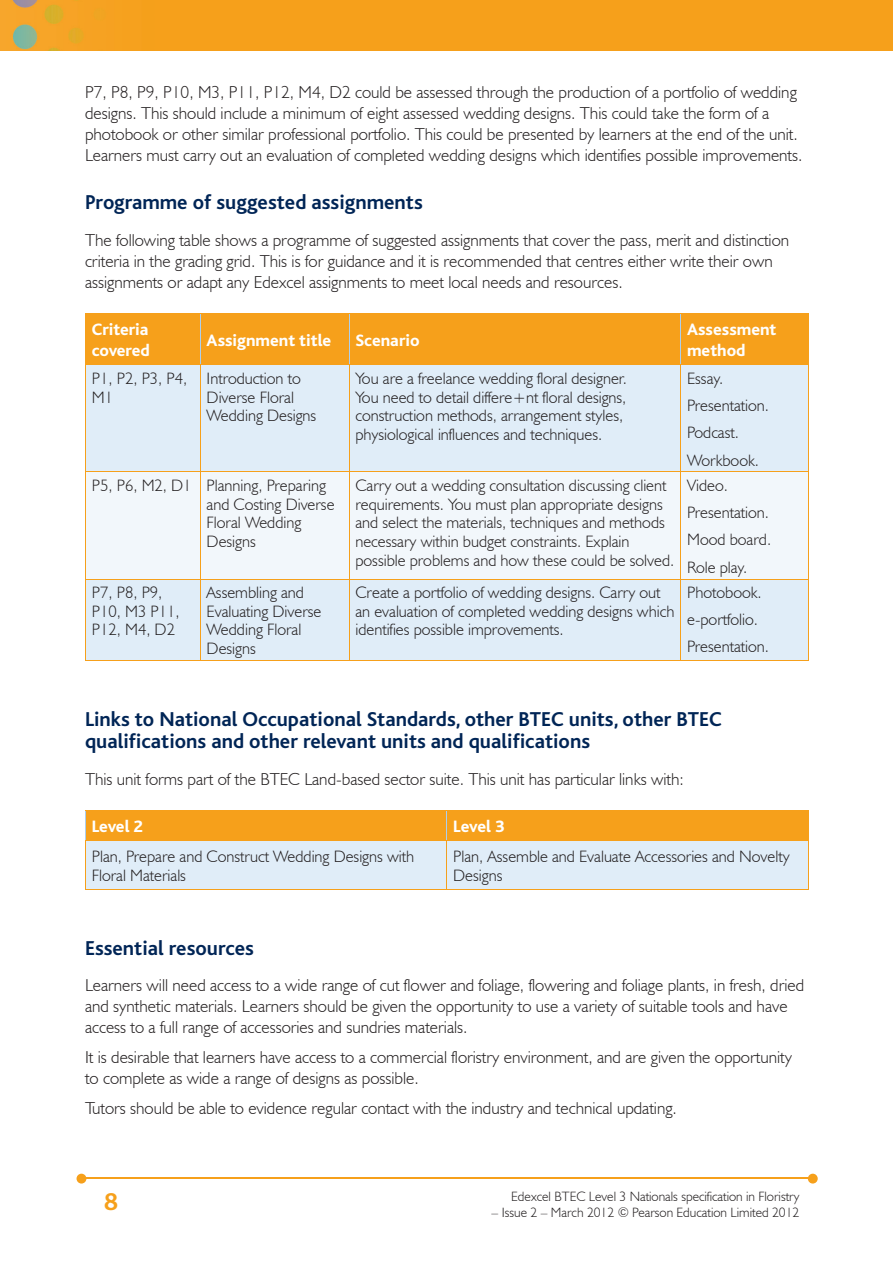
<style>
.page{position:relative;width:893px;height:1263px;background:#fff}
.page>*{position:absolute;margin:0;border:0;box-sizing:border-box;transform-origin:0 0}
.t1{font:700 25.5px "Bliss";color:#f6a01b}
.t2{font:700 21px/22.5px "Bliss";color:#002556}
.t3{font:300 17.25px/21px "Humanist 521 BT";color:#231f20}
.t4{font:800 17.25px/21px "Bliss";color:#fff}
.t5{font:300 16.5px/18.8px "Humanist 521 BT";color:#231f20}
.t6{font:300 13.5px "Humanist 521 BT";color:#231f20}
</style>
<div class="page">
<img style="left:0;top:0;width:893px;height:51px">
<hr style="left:82px;top:1178px;width:728px;height:1px;background:#f6a01b">
<svg style="left:808px;top:1174px;width:10px;height:9px"></svg>
<svg style="left:77px;top:1174px;width:9px;height:9px"></svg>
<div style="left:86px;top:314px;width:722px;height:50px;background:#f6a01b"></div>
<div style="left:86px;top:365px;width:722px;height:295px;background:#e0edf8"></div>
<div style="left:86px;top:473px;width:722px;height:106px;background:#f2f7fb"></div>
<hr style="left:200px;top:314px;width:1px;height:50px;background:#accfed">
<hr style="left:349px;top:314px;width:1px;height:50px;background:#accfed">
<hr style="left:680px;top:314px;width:1px;height:50px;background:#accfed">
<hr style="left:85px;top:364px;width:115px;height:1px;background:#f6a01b">
<hr style="left:200px;top:364px;width:149px;height:1px;background:#f6a01b">
<hr style="left:349px;top:364px;width:332px;height:1px;background:#f6a01b">
<hr style="left:681px;top:364px;width:128px;height:1px;background:#f6a01b">
<hr style="left:85px;top:314px;width:1px;height:50px;background:#f6a01b">
<hr style="left:808px;top:314px;width:1px;height:50px;background:#f6a01b">
<hr style="left:85px;top:313px;width:115px;height:1px;background:#f6a01b">
<hr style="left:200px;top:313px;width:149px;height:1px;background:#f6a01b">
<hr style="left:349px;top:313px;width:332px;height:1px;background:#f6a01b">
<hr style="left:681px;top:313px;width:128px;height:1px;background:#f6a01b">
<hr style="left:200px;top:472px;width:1px;height:107px;background:#f6a01b">
<hr style="left:349px;top:472px;width:1px;height:107px;background:#f6a01b">
<hr style="left:680px;top:472px;width:1px;height:107px;background:#f6a01b">
<hr style="left:85px;top:472px;width:1px;height:107px;background:#f6a01b">
<hr style="left:808px;top:472px;width:1px;height:107px;background:#f6a01b">
<hr style="left:200px;top:579px;width:1px;height:81px;background:#f6a01b">
<hr style="left:349px;top:579px;width:1px;height:81px;background:#f6a01b">
<hr style="left:680px;top:579px;width:1px;height:81px;background:#f6a01b">
<hr style="left:85px;top:660px;width:115px;height:1px;background:#f6a01b">
<hr style="left:200px;top:660px;width:149px;height:1px;background:#f6a01b">
<hr style="left:349px;top:660px;width:332px;height:1px;background:#f6a01b">
<hr style="left:681px;top:660px;width:128px;height:1px;background:#f6a01b">
<hr style="left:85px;top:579px;width:1px;height:81px;background:#f6a01b">
<hr style="left:808px;top:579px;width:1px;height:81px;background:#f6a01b">
<hr style="left:85px;top:579px;width:115px;height:1px;background:#f6a01b">
<hr style="left:200px;top:579px;width:149px;height:1px;background:#f6a01b">
<hr style="left:349px;top:579px;width:332px;height:1px;background:#f6a01b">
<hr style="left:681px;top:579px;width:128px;height:1px;background:#f6a01b">
<hr style="left:85px;top:365px;width:1px;height:107px;background:#f6a01b">
<hr style="left:85px;top:472px;width:115px;height:1px;background:#f6a01b">
<hr style="left:200px;top:365px;width:1px;height:107px;background:#f6a01b">
<hr style="left:200px;top:472px;width:149px;height:1px;background:#f6a01b">
<hr style="left:349px;top:365px;width:1px;height:107px;background:#f6a01b">
<hr style="left:349px;top:472px;width:332px;height:1px;background:#f6a01b">
<hr style="left:680px;top:365px;width:1px;height:107px;background:#f6a01b">
<hr style="left:808px;top:365px;width:1px;height:107px;background:#f6a01b">
<hr style="left:681px;top:472px;width:128px;height:1px;background:#f6a01b">
<svg style="left:85px;top:811px;width:724px;height:78px;background:#e8cfa4"></svg>
<hr style="left:85px;top:810px;width:362px;height:1px;background:#f6a01b">
<hr style="left:447px;top:810px;width:362px;height:1px;background:#f6a01b">
<hr style="left:85px;top:889px;width:362px;height:1px;background:#f6a01b">
<hr style="left:85px;top:841px;width:1px;height:48px;background:#f6a01b">
<hr style="left:85px;top:840px;width:362px;height:1px;background:#f6a01b">
<hr style="left:447px;top:889px;width:362px;height:1px;background:#f6a01b">
<hr style="left:446px;top:841px;width:1px;height:48px;background:#f6a01b">
<hr style="left:808px;top:841px;width:1px;height:48px;background:#f6a01b">
<hr style="left:447px;top:840px;width:362px;height:1px;background:#f6a01b">
<p class="t3" style="left:85px;top:81px;width:719px">P7, P8, P9, P10, M3, P11, P12, M4, D2 could be assessed through the production of a portfolio of wedding designs. This should include a minimum of eight assessed wedding designs. This could take the form of a photobook or other similar professional portfolio. This could be presented by learners at the end of the unit.<br>Learners must carry out an evaluation of completed wedding designs which identifies possible improvements.</p>
<p class="t2" style="left:85px;top:192px;width:339px">Programme of suggested assignments</p>
<p class="t3" style="left:85px;top:229px;width:706px">The following table shows a programme of suggested assignments that cover the pass, merit and distinction criteria in the grading grid. This is for guidance and it is recommended that centres either write their own assignments or adapt any Edexcel assignments to meet local needs and resources.</p>
<p class="t4" style="left:92px;top:320px;width:60px">Criteria covered</p>
<p class="t4" style="left:207px;top:330px;width:126px">Assignment title</p>
<p class="t4" style="left:355px;top:330px;width:66px">Scenario</p>
<p class="t4" style="left:687px;top:320px;width:91px">Assessment method</p>
<p class="t5" style="left:92px;top:368px;width:97px">P1, P2, P3, P4,<br>M1</p>
<p class="t5" style="left:207px;top:368px;width:111px">Introduction to<br>Diverse Floral<br>Wedding Designs</p>
<p class="t5" style="left:355px;top:368px;width:273px">You are a freelance wedding floral designer.<br>You need to detail differe+nt floral designs, construction methods, arrangement styles, physiological influences and techniques.</p>
<p class="t5" style="left:687px;top:364px;width:83px;line-height:27.3px">Essay.<br>Presentation.<br>Podcast.<br>Workbook.</p>
<p class="t5" style="left:207px;top:475px;width:129px;text-indent:-115px">P5, P6, M2, D1 Planning, Preparing and Costing Diverse<br>Floral Wedding<br>Designs</p>
<p class="t5" style="left:355px;top:475px;width:320px">Carry out a wedding consultation discussing client requirements. You must plan appropriate designs and select the materials, techniques and methods necessary within budget constraints. Explain possible problems and how these could be solved.</p>
<p class="t5" style="left:687px;top:471px;width:86px;line-height:27.3px">Video.<br>Presentation.<br>Mood board.<br>Role play.</p>
<p class="t5" style="left:92px;top:583px;width:89px">P7, P8, P9,<br>P10, M3 P11,<br>P12, M4, D2</p>
<p class="t5" style="left:207px;top:583px;width:116px">Assembling and<br>Evaluating Diverse<br>Wedding Floral<br>Designs</p>
<p class="t5" style="left:355px;top:582px;width:320px">Create a portfolio of wedding designs. Carry out an evaluation of completed wedding designs which identifies possible improvements.</p>
<p class="t5" style="left:687px;top:578px;width:83px;line-height:27.3px">Photobook. e-portfolio.<br>Presentation.</p>
<p class="t2" style="left:85px;top:708px;width:638px">Links to National Occupational Standards, other BTEC units, other BTEC qualifications and other relevant units and qualifications</p>
<p class="t3" style="left:85px;top:768px;width:600px">This unit forms part of the BTEC Land-based sector suite. This unit has particular links with:</p>
<p class="t4" style="left:92px;top:817px;width:53px">Level 2</p>
<p class="t4" style="left:453px;top:817px;width:53px">Level 3</p>
<p class="t5" style="left:92px;top:847px;width:324px">Plan, Prepare and Construct Wedding Designs with<br>Floral Materials</p>
<p class="t5" style="left:453px;top:847px;width:338px">Plan, Assemble and Evaluate Accessories and Novelty<br>Designs</p>
<p class="t2" style="left:85px;top:937px;width:170px">Essential resources</p>
<p class="t3" style="left:85px;top:974px;width:721px">Learners will need access to a wide range of cut flower and foliage, flowering and foliage plants, in fresh, dried and synthetic materials. Learners should be given the opportunity to use a variety of suitable tools and have access to a full range of accessories and sundries materials.</p>
<p class="t3" style="left:85px;top:1046px;width:708px">It is desirable that learners have access to a commercial floristry environment, and are given the opportunity to complete as wide a range of designs as possible.</p>
<p class="t3" style="left:85px;top:1097px;width:593px">Tutors should be able to evidence regular contact with the industry and technical updating.</p>
<h1 class="t1" style="left:104px;top:1188px;width:15px">8</h1>
<p class="t6" style="left:511px;top:1188px;width:290px">Edexcel BTEC Level 3 Nationals specification in Floristry</p>
<p class="t6" style="left:492px;top:1204px;width:309px">– Issue 2 – March 2012 © Pearson Education Limited 2012</p>
</div>
